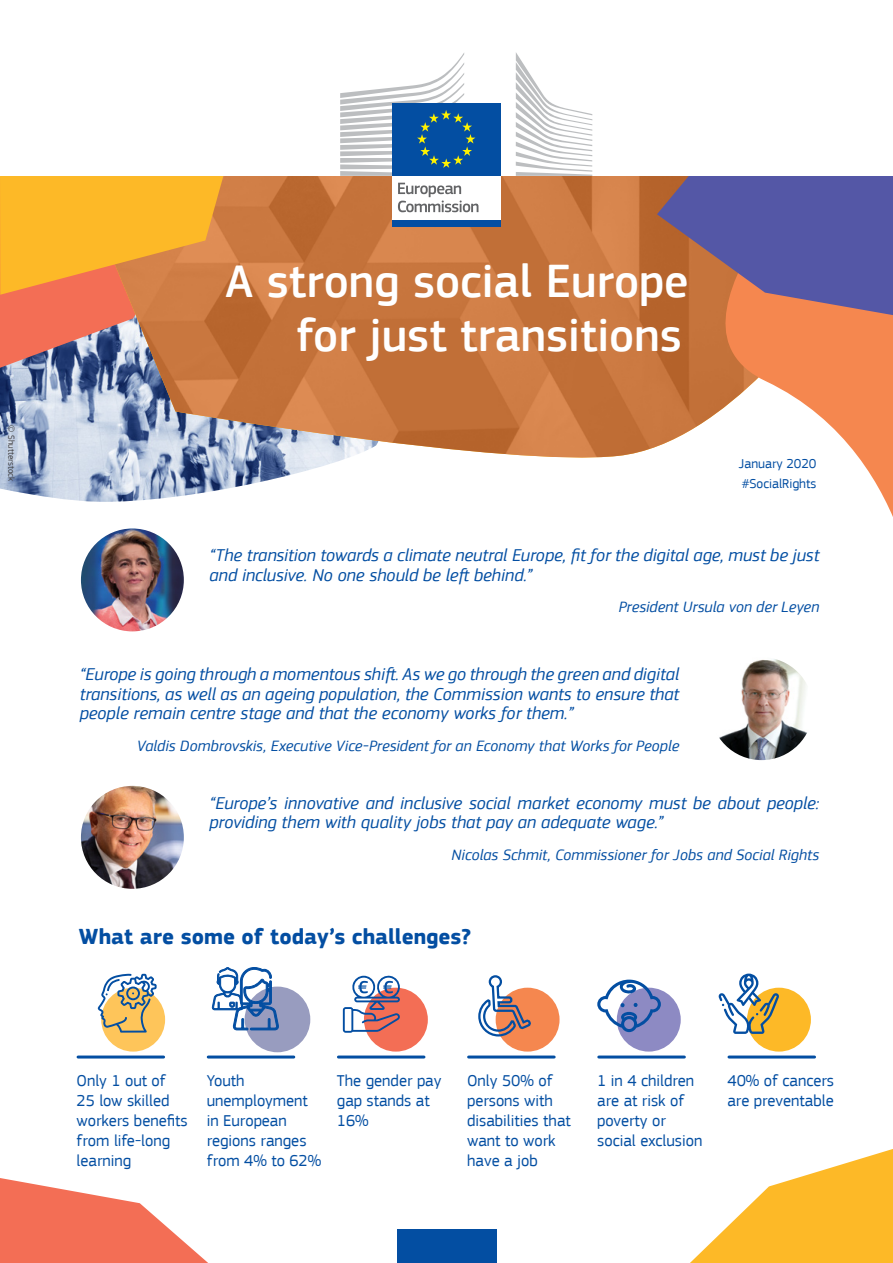
<style>
.page{position:relative;width:893px;height:1263px;background:#fff}
.page>*{position:absolute;margin:0;border:0;box-sizing:border-box;transform-origin:0 0}
.t1{font:500 48px/54.4px "EC Square Sans Pro";color:#fff;text-align:right}
.t2{font:700 22.5px "EC Square Sans Pro";color:#034ea2}
.t3{font:italic 18px/19.5px "EC Square Sans Pro";color:#034ea2}
.t4{font:16.5px/19.8px "EC Square Sans Pro";color:#034ea2}
.t5{font:italic 15.75px "EC Square Sans Pro";color:#034ea2}
.t6{font:13.5px/20.2px "EC Square Sans Pro";color:#034ea2}
.t7{font:9px "EC Square Sans Pro";color:#414042}
</style>
<div class="page">
<img style="left:0;top:368px;width:315px;height:134px">
<svg style="left:0;top:1178px;width:208px;height:85px"></svg>
<svg style="left:690px;top:1149px;width:203px;height:114px"></svg>
<svg style="left:78px;top:459px;width:266px;height:9px;background:#a8b6cf"></svg>
<img style="left:78px;top:176px;width:565px;height:283px">
<svg style="left:0;top:176px;width:226px;height:192px;background:#e29544"></svg>
<svg style="left:643px;top:176px;width:250px;height:341px"></svg>
<svg style="left:657px;top:176px;width:236px;height:139px;background:#745e88"></svg>
<img style="left:710px;top:657px;width:103px;height:103px;border-radius:51px">
<img style="left:81px;top:786px;width:103px;height:103px;border-radius:51px">
<img style="left:81px;top:528px;width:103px;height:103px;border-radius:51px">
<div style="left:392px;top:174px;width:108px;height:48px;background:#fff"></div>
<div style="left:392px;top:103px;width:108px;height:73px;background:#034ea2"></div>
<svg style="left:340px;top:53px;width:135px;height:123px"></svg>
<div style="left:392px;top:221px;width:108px;height:6px;background:#034ea2"></div>
<svg style="left:516px;top:53px;width:76px;height:123px"></svg>
<svg style="left:398px;top:183px;width:80px;height:29px"></svg>
<div style="left:397px;top:1229px;width:100px;height:34px;background:#034ea2"></div>
<hr style="left:78px;top:1055px;width:86px;height:3px;background:#034ea2">
<div style="left:101px;top:988px;width:64px;height:63px;background:#fec55a;border-radius:50%"></div>
<svg style="left:98px;top:974px;width:59px;height:58px"></svg>
<hr style="left:599px;top:1055px;width:85px;height:3px;background:#034ea2">
<hr style="left:729px;top:1055px;width:86px;height:3px;background:#034ea2">
<hr style="left:208px;top:1055px;width:86px;height:3px;background:#034ea2">
<hr style="left:469px;top:1055px;width:85px;height:3px;background:#034ea2">
<div style="left:245px;top:986px;width:65px;height:66px;background:#989cbf;border-radius:50%"></div>
<svg style="left:212px;top:967px;width:67px;height:63px"></svg>
<hr style="left:338px;top:1055px;width:86px;height:3px;background:#034ea2">
<div style="left:496px;top:988px;width:64px;height:63px;background:#f5874f;border-radius:50%"></div>
<svg style="left:477px;top:975px;width:56px;height:84px"></svg>
<div style="left:364px;top:988px;width:64px;height:63px;background:#f36e55;border-radius:50%"></div>
<svg style="left:343px;top:975px;width:57px;height:58px"></svg>
<div style="left:617px;top:988px;width:64px;height:63px;background:#8d8ac3;border-radius:50%"></div>
<div style="left:747px;top:988px;width:64px;height:63px;background:#fdb927;border-radius:50%"></div>
<svg style="left:718px;top:973px;width:61px;height:61px"></svg>
<svg style="left:597px;top:979px;width:64px;height:53px"></svg>
<p class="t7" style="left:17px;top:425px;width:57px;rotate:90deg">© Shutterstock</p>
<h1 class="t1" style="left:226px;top:255px;width:464px">A strong social Europe for just transitions</h1>
<p class="t6" style="left:739px;top:453px;width:79px">January 2020 #SocialRights</p>
<p class="t3" style="left:209px;top:545px;width:611px">“The transition towards a climate neutral Europe, fit for the digital age, must be just and inclusive. No one should be left behind.”</p>
<p class="t5" style="left:619px;top:598px;width:202px">President Ursula von der Leyen</p>
<p class="t3" style="left:80px;top:664px;width:601px;text-align:justify">“Europe is going through a momentous shift. As we go through the green and digital transitions, as well as an ageing population, the Commission wants to ensure that people remain centre stage and that the economy works for them.”</p>
<p class="t5" style="left:137px;top:736px;width:544px">Valdis Dombrovskis, Executive Vice-President for an Economy that Works for People</p>
<p class="t3" style="left:209px;top:793px;width:611px">“Europe’s innovative and inclusive social market economy must be about people: providing them with quality jobs that pay an adequate wage.”</p>
<p class="t5" style="left:452px;top:845px;width:369px">Nicolas Schmit, Commissioner for Jobs and Social Rights</p>
<p class="t2" style="left:79px;top:923px;width:394px">What are some of today’s challenges?</p>
<p class="t4" style="left:77px;top:1071px;width:113px">Only 1 out of<br>25 low skilled workers benefits from life-long learning</p>
<p class="t4" style="left:597px;top:1071px;width:107px">1 in 4 children are at risk of poverty or social exclusion</p>
<p class="t4" style="left:727px;top:1071px;width:108px">40% of cancers are preventable</p>
<p class="t4" style="left:207px;top:1071px;width:116px">Youth unemployment in European regions ranges from 4% to 62%</p>
<p class="t4" style="left:467px;top:1071px;width:105px">Only 50% of persons with disabilities that want to work have a job</p>
<p class="t4" style="left:337px;top:1071px;width:106px">The gender pay gap stands at<br>16%</p>
</div>
